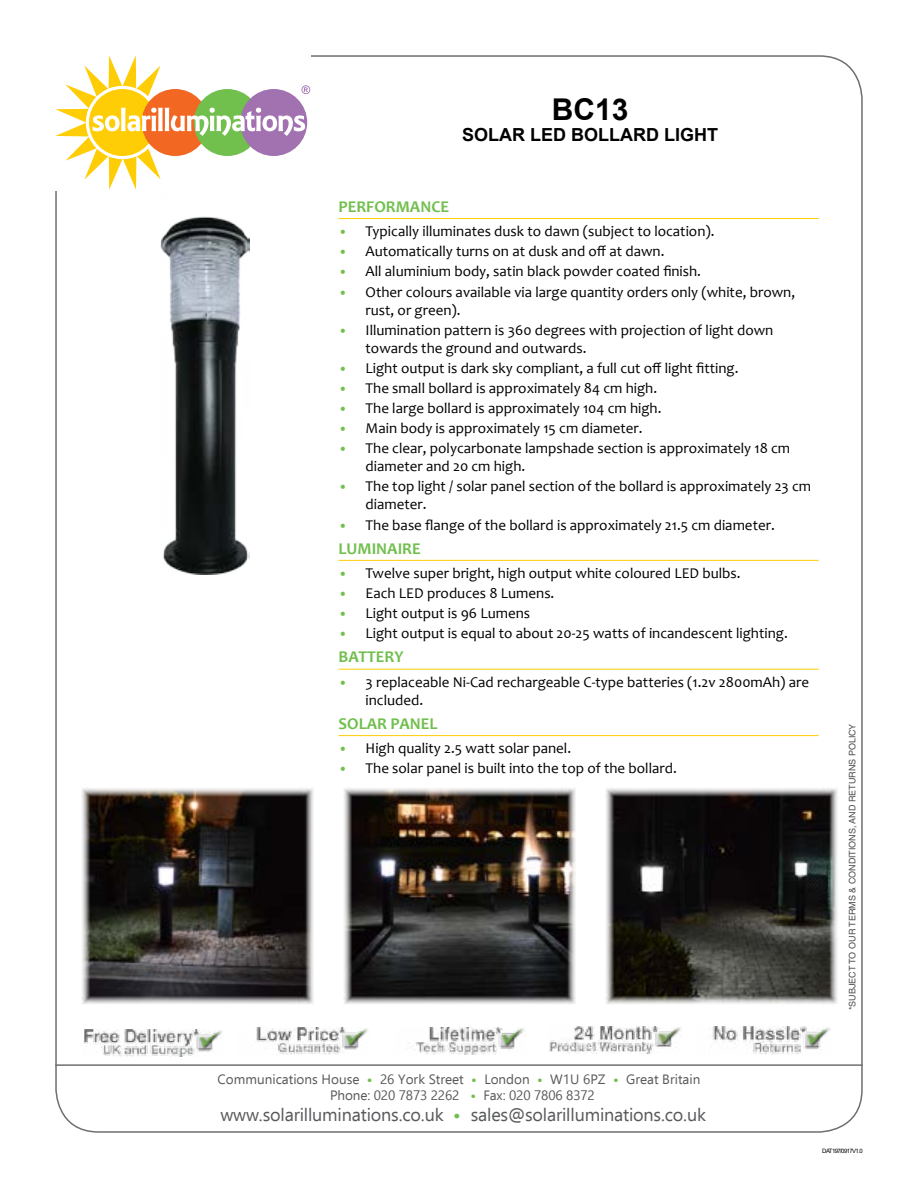
<style>
.page{position:relative;width:918px;height:1188px;background:#fff}
.page>*{position:absolute;margin:0;border:0;box-sizing:border-box;transform-origin:0 0}
.t1{font:700 30px "Arial";color:#000}
.t2{font:18px "Ebrima";letter-spacing:-.01em;color:#58595b}
.t3{font:700 18px "Arial";color:#000}
.t4{font:700 16.5px "Candara";color:#71bf4d}
.t5{font:15px/18px "Candara";color:#000}
.t6{font:13.5px/16.2px "Ebrima";color:#58595b;text-align:center}
.t7{font:9px "Helvetica LT Std";color:#4d4d4f}
.t8{font:6px "Arial";letter-spacing:-.1em;color:#000}
.s1{font-weight:700;font-size:13.5px;color:#71bf4d}
.s2{font-weight:700;color:#71bf4d}
</style>
<div class="page">
<hr style="left:55px;top:1064px;width:808px;height:2px;background:#6d6e71">
<svg style="left:55px;top:55px;width:255px;height:135px"></svg>
<img style="left:414px;top:1028px;width:110px;height:27px">
<img style="left:256px;top:1028px;width:112px;height:27px">
<img style="left:84px;top:1029px;width:138px;height:27px">
<img style="left:549px;top:1027px;width:132px;height:27px">
<img style="left:712px;top:1027px;width:119px;height:28px">
<hr style="left:339px;top:218px;width:480px;height:1px;background:#ffcd03">
<hr style="left:339px;top:560px;width:480px;height:1px;background:#ffcd03">
<hr style="left:339px;top:669px;width:480px;height:1px;background:#ffcd03">
<hr style="left:339px;top:735px;width:480px;height:1px;background:#ffcd03">
<img style="left:160px;top:168px;width:90px;height:406px">
<img style="left:81px;top:788px;width:233px;height:216px">
<img style="left:343px;top:788px;width:233px;height:216px">
<img style="left:605px;top:788px;width:233px;height:216px">
<h1 class="t1" style="left:552px;top:88px;width:78px">BC13</h1>
<p class="t3" style="left:462px;top:122px;width:257px">SOLAR LED BOLLARD LIGHT</p>
<p class="t4" style="left:339px;top:196px;width:112px">PERFORMANCE</p>
<p class="t5" style="left:339px;top:222px;width:377px"><span class="s1">•</span> Typically illuminates dusk to dawn (subject to location).</p>
<p class="t5" style="left:339px;top:242px;width:327px"><span class="s1">•</span> Automatically turns on at dusk and off at dawn.</p>
<p class="t5" style="left:339px;top:262px;width:364px"><span class="s1">•</span> All aluminium body, satin black powder coated finish.</p>
<p class="t5" style="left:366px;top:283px;width:431px;text-indent:-27px"><span class="s1">•</span> Other colours available via large quantity orders only (white, brown, rust, or green).</p>
<p class="t5" style="left:366px;top:321px;width:409px;text-indent:-27px"><span class="s1">•</span> Illumination pattern is 360 degrees with projection of light down towards the ground and outwards.</p>
<p class="t5" style="left:339px;top:359px;width:401px"><span class="s1">•</span> Light output is dark sky compliant, a full cut off light fitting.</p>
<p class="t5" style="left:339px;top:379px;width:320px"><span class="s1">•</span> The small bollard is approximately 84 cm high.</p>
<p class="t5" style="left:339px;top:399px;width:324px"><span class="s1">•</span> The large bollard is approximately 104 cm high.</p>
<p class="t5" style="left:339px;top:419px;width:306px"><span class="s1">•</span> Main body is approximately 15 cm diameter.</p>
<p class="t5" style="left:366px;top:439px;width:426px;text-indent:-27px"><span class="s1">•</span> The clear, polycarbonate lampshade section is approximately 18 cm diameter and 20 cm high.</p>
<p class="t5" style="left:366px;top:477px;width:447px;text-indent:-27px"><span class="s1">•</span> The top light / solar panel section of the bollard is approximately 23 cm diameter.</p>
<p class="t5" style="left:339px;top:516px;width:438px"><span class="s1">•</span> The base flange of the bollard is approximately 21.5 cm diameter.</p>
<p class="t4" style="left:339px;top:538px;width:84px">LUMINAIRE</p>
<p class="t5" style="left:339px;top:564px;width:404px"><span class="s1">•</span> Twelve super bright, high output white coloured LED bulbs.</p>
<p class="t5" style="left:339px;top:584px;width:217px"><span class="s1">•</span> Each LED produces 8 Lumens.</p>
<p class="t5" style="left:339px;top:604px;width:193px"><span class="s1">•</span> Light output is 96 Lumens</p>
<p class="t5" style="left:339px;top:624px;width:451px"><span class="s1">•</span> Light output is equal to about 20-25 watts of incandescent lighting.</p>
<p class="t4" style="left:339px;top:647px;width:66px">BATTERY</p>
<p class="t5" style="left:366px;top:673px;width:445px;text-indent:-27px"><span class="s1">•</span> 3 replaceable Ni-Cad rechargeable C-type batteries (1.2v 2800mAh) are included.</p>
<p class="t4" style="left:339px;top:713px;width:100px">SOLAR PANEL</p>
<p class="t5" style="left:339px;top:739px;width:234px"><span class="s1">•</span> High quality 2.5 watt solar panel.</p>
<p class="t5" style="left:339px;top:759px;width:340px"><span class="s1">•</span> The solar panel is built into the top of the bollard.</p>
<p class="t7" style="left:847px;top:1010px;width:288px;rotate:-90deg">*SUBJECT TO OUR TERMS &amp; CONDITIONS, AND RETURNS POLICY</p>
<p class="t6" style="left:218px;top:1071px;width:484px">Communications House <span class="s2">•</span> 26 York Street <span class="s2">•</span> London <span class="s2">•</span> W1U 6PZ <span class="s2">•</span> Great Britain<br>Phone: 020 7873 2262 <span class="s2">•</span> Fax: 020 7806 8372</p>
<p class="t2" style="left:220px;top:1102px;width:487px">www.solarilluminations.co.uk <span class="s2">•</span> sales@solarilluminations.co.uk</p>
<p class="t8" style="left:822px;top:1147px;width:42px">DAT197/0917V1.0</p>
</div>
